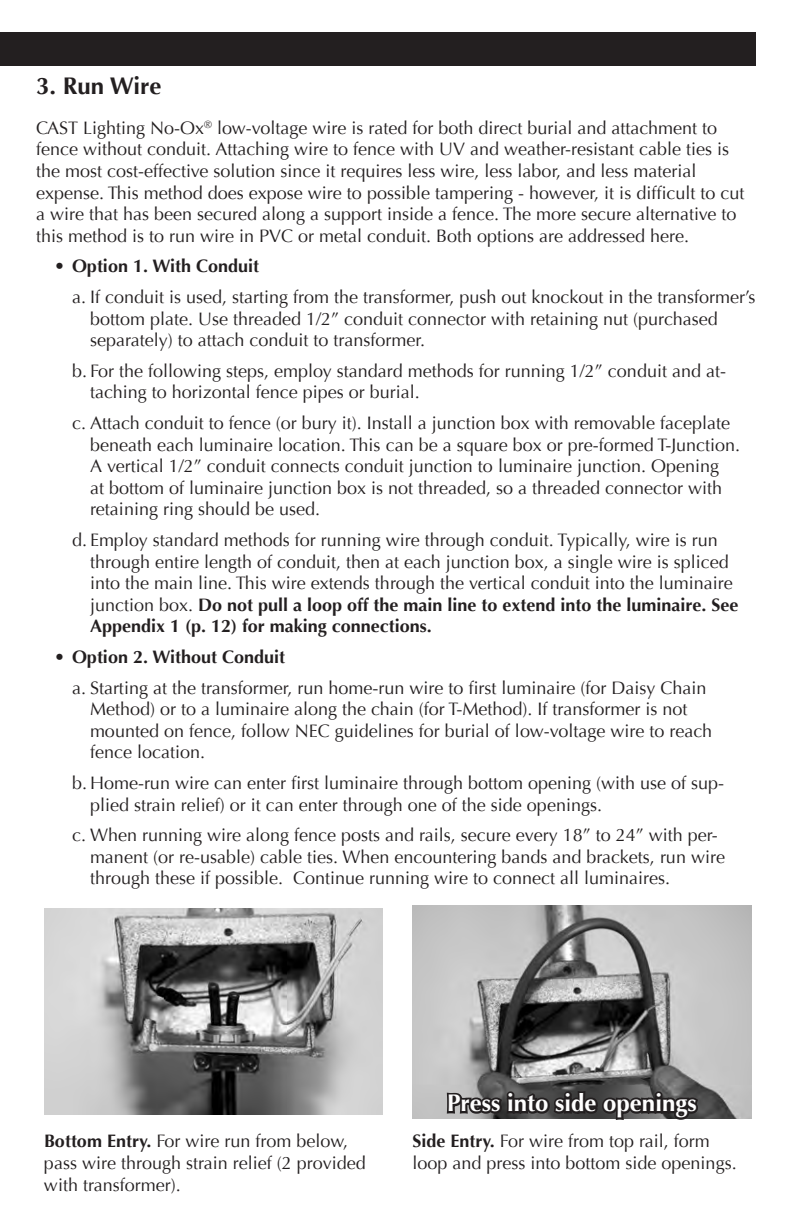
<style>
.page{position:relative;width:792px;height:1224px;background:#fff}
.page>*{position:absolute;margin:0;border:0;box-sizing:border-box;transform-origin:0 0}
.head{font:700 24px "Optima";color:#fff}
.head-2{font:700 24px "Optima";color:#231f20}
.body_numbered_list{font:18px/21.6px "Optima";color:#231f20}
.t1{font:700 18px "Optima";color:#231f20}
.s1{font-weight:700}
</style>
<div class="page">
<div style="left:0;top:33px;width:756px;height:33px;background:#231f20"></div>
<img style="left:44px;top:908px;width:339px;height:206px">
<img style="left:412px;top:906px;width:339px;height:213px">
<svg style="left:445px;top:1088px;width:256px;height:32px;background:#484647"></svg>
<p class="head-2" style="left:36px;top:72px;width:127px">3. Run Wire</p>
<p class="body_numbered_list" style="left:36px;top:117px;width:710px">CAST Lighting No-Ox<sup>®</sup> low-voltage wire is rated for both direct burial and attachment to fence without conduit. Attaching wire to fence with UV and weather-resistant cable ties is the most cost-effective solution since it requires less wire, less labor, and less material expense. This method does expose wire to possible tampering - however, it is difficult to cut a wire that has been secured along a support inside a fence. The more secure alternative to this method is to run wire in PVC or metal conduit. Both options are addressed here.</p>
<p class="t1" style="left:54px;top:256px;width:207px">• Option 1. With Conduit</p>
<p class="body_numbered_list" style="left:90px;top:286px;width:667px;text-indent:-18px">a. If conduit is used, starting from the transformer, push out knockout in the transformer’s bottom plate. Use threaded 1/2” conduit connector with retaining nut (purchased separately) to attach conduit to transformer.</p>
<p class="body_numbered_list" style="left:90px;top:360px;width:638px;text-indent:-18px">b. For the following steps, employ standard methods for running 1/2” conduit and at&shy;taching to horizontal fence pipes or burial.</p>
<p class="body_numbered_list" style="left:90px;top:412px;width:652px;text-indent:-18px">c. Attach conduit to fence (or bury it). Install a junction box with removable faceplate beneath each luminaire location. This can be a square box or pre-formed T-Junction.<br>A vertical 1/2” conduit connects conduit junction to luminaire junction. Opening<br>at bottom of luminaire junction box is not threaded, so a threaded connector with retaining ring should be used.</p>
<p class="body_numbered_list" style="left:90px;top:529px;width:650px;text-indent:-18px">d. Employ standard methods for running wire through conduit. Typically, wire is run through entire length of conduit, then at each junction box, a single wire is spliced into the main line. This wire extends through the vertical conduit into the luminaire junction box. <span class="s1">Do not pull a loop off the main line to extend into the luminaire. See Appendix 1 (p. 12) for making connections.</span></p>
<p class="t1" style="left:54px;top:646px;width:233px">• Option 2. Without Conduit</p>
<p class="body_numbered_list" style="left:90px;top:677px;width:624px;text-indent:-18px">a. Starting at the transformer, run home-run wire to first luminaire (for Daisy Chain Method) or to a luminaire along the chain (for T-Method). If transformer is not mounted on fence, follow NEC guidelines for burial of low-voltage wire to reach fence location.</p>
<p class="body_numbered_list" style="left:90px;top:772px;width:636px;text-indent:-18px">b. Home-run wire can enter first luminaire through bottom opening (with use of sup&shy;plied strain relief) or it can enter through one of the side openings.</p>
<p class="body_numbered_list" style="left:90px;top:824px;width:637px;text-indent:-18px">c. When running wire along fence posts and rails, secure every 18” to 24” with per&shy;manent (or re-usable) cable ties. When encountering bands and brackets, run wire through these if possible. Continue running wire to connect all luminaires.</p>
<p class="head" style="left:447px;top:1089px;width:251px">Press into side openings</p>
<p class="body_numbered_list" style="left:44px;top:1131px;width:323px"><span class="s1">Bottom Entry.</span> For wire run from below, pass wire through strain relief (2 provided with transformer).</p>
<p class="body_numbered_list" style="left:412px;top:1131px;width:326px"><span class="s1">Side Entry.</span> For wire from top rail, form loop and press into bottom side openings.</p>
</div>
